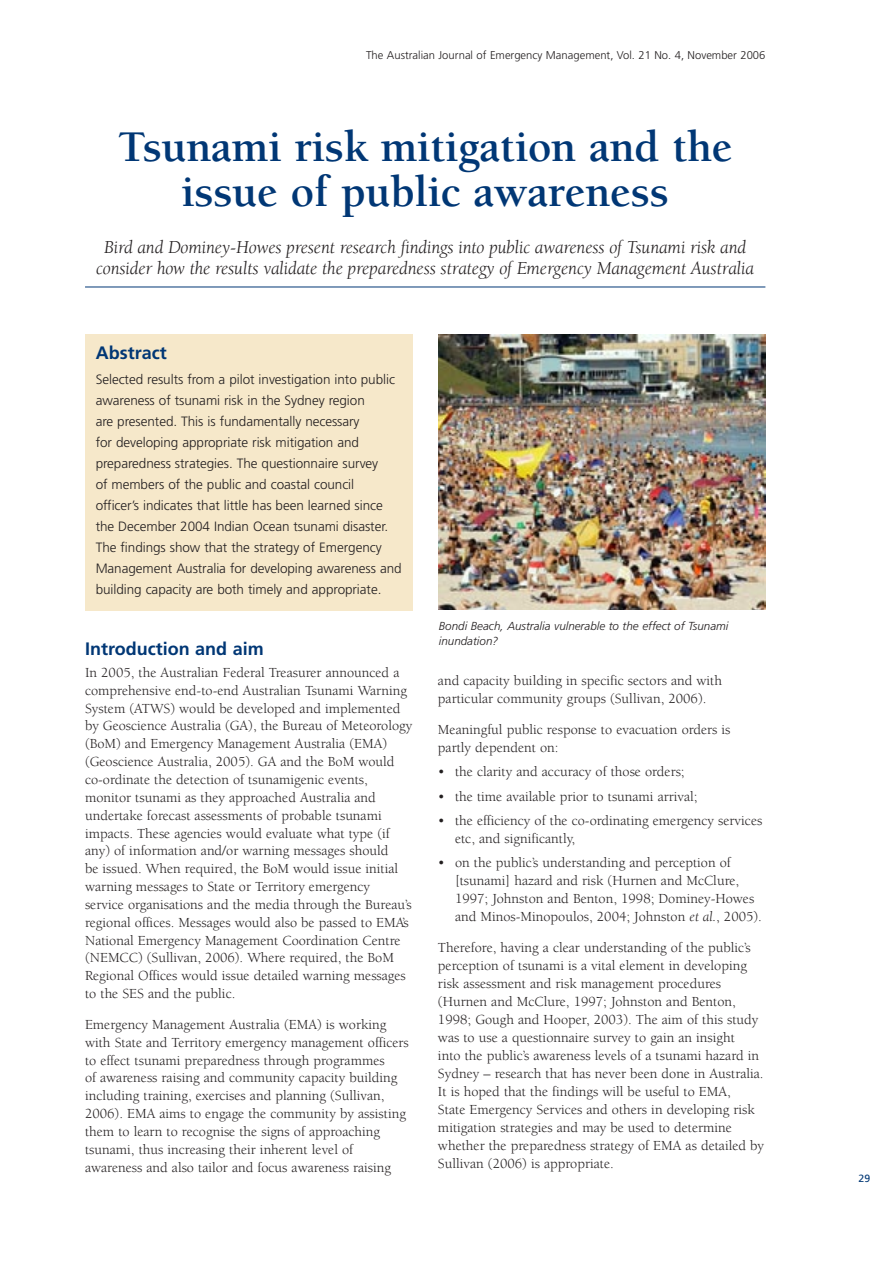
<style>
.page{position:relative;width:893px;height:1263px;background:#fff}
.page>*{position:absolute;margin:0;border:0;box-sizing:border-box;transform-origin:0 0}
.t1{font:700 45px/45px "Berkeley";letter-spacing:-.005em;color:#013775;text-align:center}
.t2{font:italic 18.75px/21px "Berkeley";letter-spacing:-.01em;color:#231f20;text-align:center}
.t3{font:700 18px "Frutiger";color:#013775}
.t4{font:14.25px/17.9px "Berkeley";color:#231f20}
.t5{font:300 13.5px/21px "Frutiger";letter-spacing:-.005em;color:#231f20}
.t6{font:italic 300 11.7px/15px "Frutiger";color:#231f20}
.t7{font:300 11.25px "Frutiger";color:#231f20}
.t8{font:10.5px "Frutiger";color:#013775}
.s1{font-style:italic}
</style>
<div class="page">
<hr style="left:85px;top:287px;width:680px;height:1px;background:#013775">
<div style="left:85px;top:334px;width:327px;height:277px;background:#f6e8ca"></div>
<img style="left:439px;top:334px;width:326px;height:275px">
<p class="t7" style="left:366px;top:49px;width:401px">The Australian Journal of Emergency Management, Vol. 21 No. 4, November 2006</p>
<h1 class="t1" style="left:118px;top:125px;width:616px">Tsunami risk mitigation and the issue of public awareness</h1>
<h2 class="t2" style="left:96px;top:237px;width:660px">Bird and Dominey-Howes present research findings into public awareness of Tsunami risk and consider how the results validate the preparedness strategy of Emergency Management Australia</h2>
<p class="t3" style="left:96px;top:342px;width:72px">Abstract</p>
<p class="t5" style="left:96px;top:369px;width:307px">Selected results from a pilot investigation into public awareness of tsunami risk in the Sydney region<br>are presented. This is fundamentally necessary<br>for developing appropriate risk mitigation and preparedness strategies. The questionnaire survey<br>of members of the public and coastal council<br>officer’s indicates that little has been learned since the December 2004 Indian Ocean tsunami disaster.<br>The findings show that the strategy of Emergency Management Australia for developing awareness and building capacity are both timely and appropriate.</p>
<p class="t3" style="left:85px;top:638px;width:180px">Introduction and aim</p>
<p class="t4" style="left:85px;top:664px;width:329px">In 2005, the Australian Federal Treasurer announced a comprehensive end-to-end Australian Tsunami Warning System (ATWS) would be developed and implemented by Geoscience Australia (GA), the Bureau of Meteorology (BoM) and Emergency Management Australia (EMA) (Geoscience Australia, 2005). GA and the BoM would co-ordinate the detection of tsunamigenic events, monitor tsunami as they approached Australia and undertake forecast assessments of probable tsunami impacts. These agencies would evaluate what type (if any) of information and/or warning messages should<br>be issued. When required, the BoM would issue initial warning messages to State or Territory emergency service organisations and the media through the Bureau’s regional offices. Messages would also be passed to EMA’s National Emergency Management Coordination Centre (NEMCC) (Sullivan, 2006). Where required, the BoM Regional Offices would issue detailed warning messages to the SES and the public.</p>
<p class="t4" style="left:85px;top:1016px;width:325px">Emergency Management Australia (EMA) is working with State and Territory emergency management officers to effect tsunami preparedness through programmes<br>of awareness raising and community capacity building including training, exercises and planning (Sullivan, 2006). EMA aims to engage the community by assisting them to learn to recognise the signs of approaching tsunami, thus increasing their inherent level of awareness and also tailor and focus awareness raising</p>
<p class="t6" style="left:439px;top:619px;width:291px">Bondi Beach, Australia vulnerable to the effect of Tsunami inundation?</p>
<p class="t4" style="left:438px;top:672px;width:286px">and capacity building in specific sectors and with particular community groups (Sullivan, 2006).</p>
<p class="t4" style="left:438px;top:721px;width:294px">Meaningful public response to evacuation orders is partly dependent on:</p>
<p class="t4" style="left:438px;top:763px;width:248px">• the clarity and accuracy of those orders;</p>
<p class="t4" style="left:438px;top:787px;width:261px">• the time available prior to tsunami arrival;</p>
<p class="t4" style="left:455px;top:812px;width:309px;text-indent:-17px">• the efficiency of the co-ordinating emergency services etc, and significantly,</p>
<p class="t4" style="left:455px;top:854px;width:308px;text-indent:-17px">• on the public’s understanding and perception of [tsunami] hazard and risk (Hurnen and McClure, 1997; Johnston and Benton, 1998; Dominey-Howes and Minos-Minopoulos, 2004; Johnston <span class="s1">et al.</span>, 2005).</p>
<p class="t4" style="left:438px;top:939px;width:328px">Therefore, having a clear understanding of the public’s perception of tsunami is a vital element in developing risk assessment and risk management procedures (Hurnen and McClure, 1997; Johnston and Benton, 1998; Gough and Hooper, 2003). The aim of this study was to use a questionnaire survey to gain an insight<br>into the public’s awareness levels of a tsunami hazard in Sydney – research that has never been done in Australia.<br>It is hoped that the findings will be useful to EMA,<br>State Emergency Services and others in developing risk mitigation strategies and may be used to determine whether the preparedness strategy of EMA as detailed by Sullivan (2006) is appropriate.</p>
<p class="t8" style="left:858px;top:1172px;width:13px">29</p>
</div>
